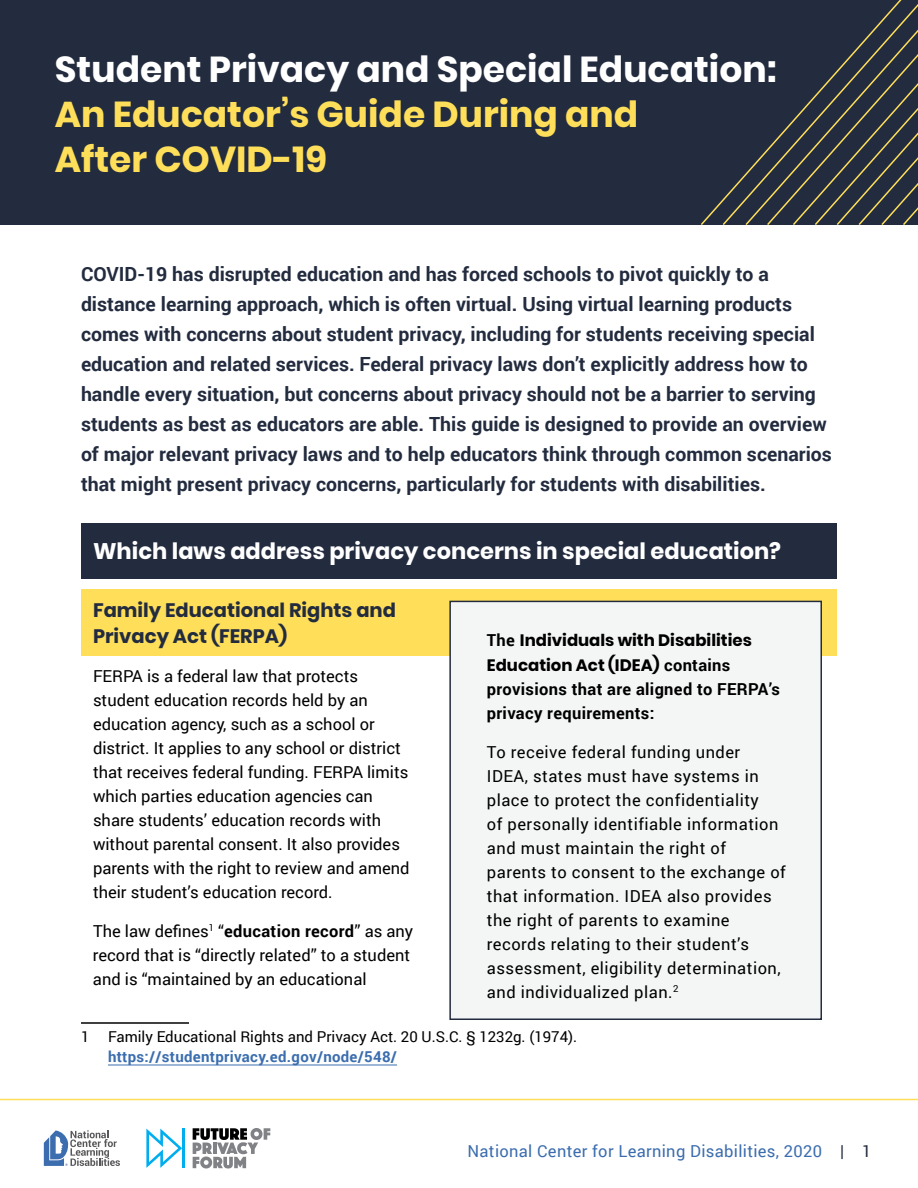
<style>
.page{position:relative;width:918px;height:1188px;background:#fff}
.page>*{position:absolute;margin:0;border:0;box-sizing:border-box;transform-origin:0 0}
.t1{font:700 36px/45px "Poppins";color:#ffdf5a}
.t2{font:700 36px "Poppins";color:#fff}
.t3{font:700 22.5px "Poppins";color:#fff}
.t4{font:700 19.5px/30px "Roboto";color:#232c3f}
.t5{font:700 19.5px/25.5px "Poppins";color:#232c3f}
.t6{font:16.5px/24px "Roboto";color:#000}
.t7{font:16.5px/24px "Roboto";letter-spacing:.03em;color:#000}
.t8{font:700 16.5px/24px "Poppins";color:#000}
.t9{font:700 16.5px/24px "Roboto";letter-spacing:.02em;color:#000}
.t10{font:16.5px "Roboto";letter-spacing:.02em;color:#3b6dae}
.t11{font:15px "Roboto";color:#000}
.t12{font:700 15px "Roboto";letter-spacing:.02em;color:#3b6dae}
.s1{font-weight:700}
.s2{font-family:"Roboto"}
.s3{color:#232c3f}
</style>
<div class="page">
<div style="left:0;top:0;width:918px;height:225px;background:#232c3f"></div>
<svg style="left:721px;top:0;width:197px;height:225px"></svg>
<svg style="left:44px;top:1130px;width:76px;height:36px"></svg>
<svg style="left:193px;top:1128px;width:77px;height:40px"></svg>
<svg style="left:146px;top:1129px;width:36px;height:39px"></svg>
<hr style="left:182px;top:1128px;width:3px;height:40px;background:#00aeef">
<hr style="left:0;top:1099px;width:918px;height:1px;background:#ffdf5a">
<div style="left:81px;top:523px;width:756px;height:56px;background:#232c3f"></div>
<div style="left:81px;top:589px;width:756px;height:66px;background:#ffdf5a"></div>
<hr style="left:81px;top:1022px;width:108px;height:2px;background:#000">
<hr style="left:108px;top:1065px;width:289px;height:1px;background:#3b6dae">
<div style="left:450px;top:601px;width:371px;height:418px;background:#f4f5f5"></div>
<div style="left:449px;top:601px;width:373px;height:419px;border:2px solid #232c3f"></div>
<h1 class="t2" style="left:55px;top:48px;width:723px">Student Privacy and Special Education:</h1>
<h1 class="t1" style="left:55px;top:92px;width:585px">An Educator’s Guide During and<br>After COVID-19</h1>
<p class="t4" style="left:81px;top:258px;width:752px">COVID-19 has disrupted education and has forced schools to pivot quickly to a distance learning approach, which is often virtual. Using virtual learning products comes with concerns about student privacy, including for students receiving special education and related services. Federal privacy laws don’t explicitly address how to handle every situation, but concerns about privacy should not be a barrier to serving students as best as educators are able. This guide is designed to provide an overview of major relevant privacy laws and to help educators think through common scenarios that might present privacy concerns, particularly for students with disabilities.</p>
<p class="t3" style="left:93px;top:538px;width:690px">Which laws address privacy concerns in special education?</p>
<p class="t5" style="left:93px;top:598px;width:304px">Family Educational Rights and<br>Privacy Act (FERPA)</p>
<p class="t6" style="left:93px;top:663px;width:318px">FERPA is a federal law that protects student education records held by an education agency, such as a school or district. It applies to any school or district that receives federal funding. FERPA limits which parties education agencies can share students’ education records with without parental consent. It also provides parents with the right to review and amend their student’s education record.</p>
<p class="t6" style="left:93px;top:918px;width:322px">The law defines<sup>1</sup> “<span class="s1">education record</span>” as any record that is “directly related” to a student and is “maintained by an educational</p>
<p class="t8" style="left:487px;top:629px;width:266px"><span class="s2">The</span> Individuals with Disabilities<br>Education Act (IDEA) <span class="s2">contains</span></p>
<p class="t9" style="left:487px;top:676px;width:295px">provisions that are aligned to FERPA’s privacy requirements:</p>
<p class="t7" style="left:487px;top:739px;width:301px">To receive federal funding under<br>IDEA, states must have systems in place to protect the confidentiality<br>of personally identifiable information and must maintain the right of parents to consent to the exchange of that information. IDEA also provides the right of parents to examine records relating to their student’s assessment, eligibility determination, and individualized plan.<sup>2</sup></p>
<p class="t11" style="left:81px;top:1027px;width:498px">1 Family Educational Rights and Privacy Act. 20 U.S.C. § 1232g. (1974).</p>
<p class="t12" style="left:108px;top:1046px;width:290px">https://studentprivacy.ed.gov/node/548/</p>
<p class="t10" style="left:467px;top:1139px;width:406px">National Center for Learning Disabilities, 2020 <span class="s3">| 1</span></p>
</div>
